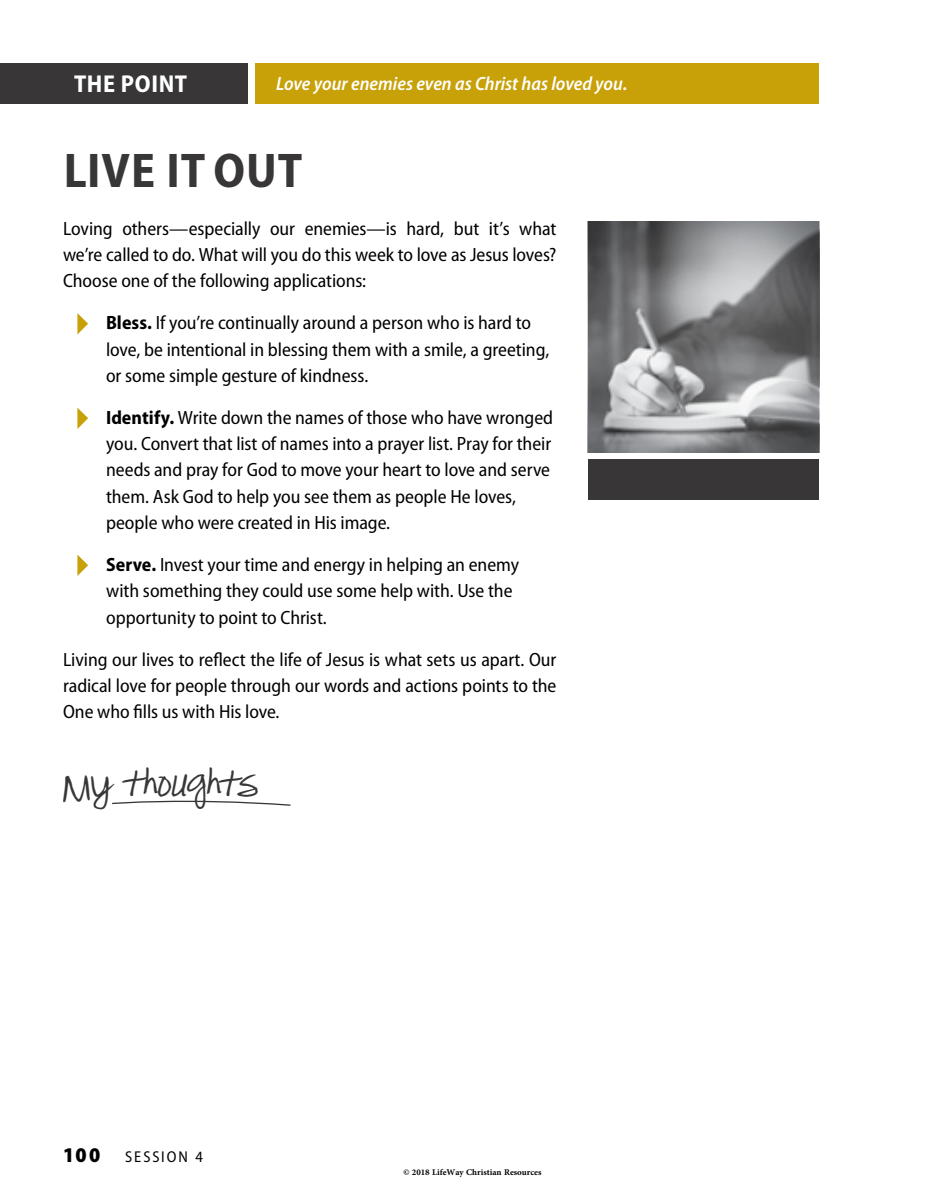
<style>
.page{position:relative;width:945px;height:1197px;background:#fff}
.page>*{position:absolute;margin:0;border:0;box-sizing:border-box;transform-origin:0 0}
.t1{font:700 semi-condensed 49px "Myriad Pro";letter-spacing:.02em;color:#383637}
.t2{font:28px "Pea Alesa";color:#383637}
.t3{font:700 semi-condensed 24.5px "Myriad Pro";letter-spacing:.025em;color:#fff}
.t4{font:900 semi-condensed 21px "Myriad Pro";color:#000}
.t5{font:semi-condensed 19.25px/26.2px "Myriad Pro";letter-spacing:-.005em;color:#000}
.t6{font:italic 600 semi-condensed 19.25px "Myriad Pro";color:#fff}
.t7{font:semi-condensed 15.75px "Myriad Pro";letter-spacing:.12em;color:#000}
.t8{font:700 12.25px "Adobe Arabic";color:#000}
.s1{font-weight:700}
</style>
<div class="page">
<div style="left:0;top:63px;width:248px;height:40px;background:#383637"></div>
<div style="left:255px;top:63px;width:564px;height:40px;background:#c8a008"></div>
<svg style="left:77px;top:313px;width:11px;height:22px"></svg>
<svg style="left:77px;top:408px;width:11px;height:21px"></svg>
<svg style="left:77px;top:555px;width:11px;height:21px"></svg>
<svg style="left:588px;top:221px;width:231px;height:231px;background:#868788"></svg>
<div style="left:588px;top:459px;width:231px;height:41px;background:#383637"></div>
<svg style="left:112px;top:800px;width:179px;height:6px"></svg>
<p class="t3" style="left:74px;top:70px;width:115px">THE POINT</p>
<p class="t6" style="left:276px;top:74px;width:353px">Love your enemies even as Christ has loved you.</p>
<h1 class="t1" style="left:63px;top:143px;width:241px">LIVE IT OUT</h1>
<p class="t5" style="left:63px;top:216px;width:495px;text-align:justify">Loving others—especially our enemies—is hard, but it’s what we’re called to do. What will you do this week to love as Jesus loves?<br>Choose one of the following applications:</p>
<p class="t5" style="left:106px;top:310px;width:445px"><span class="s1">Bless.</span> If you’re continually around a person who is hard to love, be intentional in blessing them with a smile, a greeting, or some simple gesture of kindness.</p>
<p class="t5" style="left:106px;top:405px;width:449px"><span class="s1">Identify.</span> Write down the names of those who have wronged you. Convert that list of names into a prayer list. Pray for their needs and pray for God to move your heart to love and serve them. Ask God to help you see them as people He loves, people who were created in His image.</p>
<p class="t5" style="left:106px;top:552px;width:414px"><span class="s1">Serve.</span> Invest your time and energy in helping an enemy with something they could use some help with. Use the opportunity to point to Christ.</p>
<p class="t5" style="left:63px;top:646px;width:495px;text-align:justify">Living our lives to reflect the life of Jesus is what sets us apart. Our radical love for people through our words and actions points to the One who fills us with His love.</p>
<h2 class="t2" style="left:63px;top:779px;width:196px">My thoughts</h2>
<p class="t4" style="left:63px;top:1143px;width:39px">100</p>
<p class="t7" style="left:125px;top:1149px;width:79px">SESSION 4</p>
<p class="t8" style="left:403px;top:1164px;width:140px">© 2018 LifeWay Christian Resources</p>
</div>
